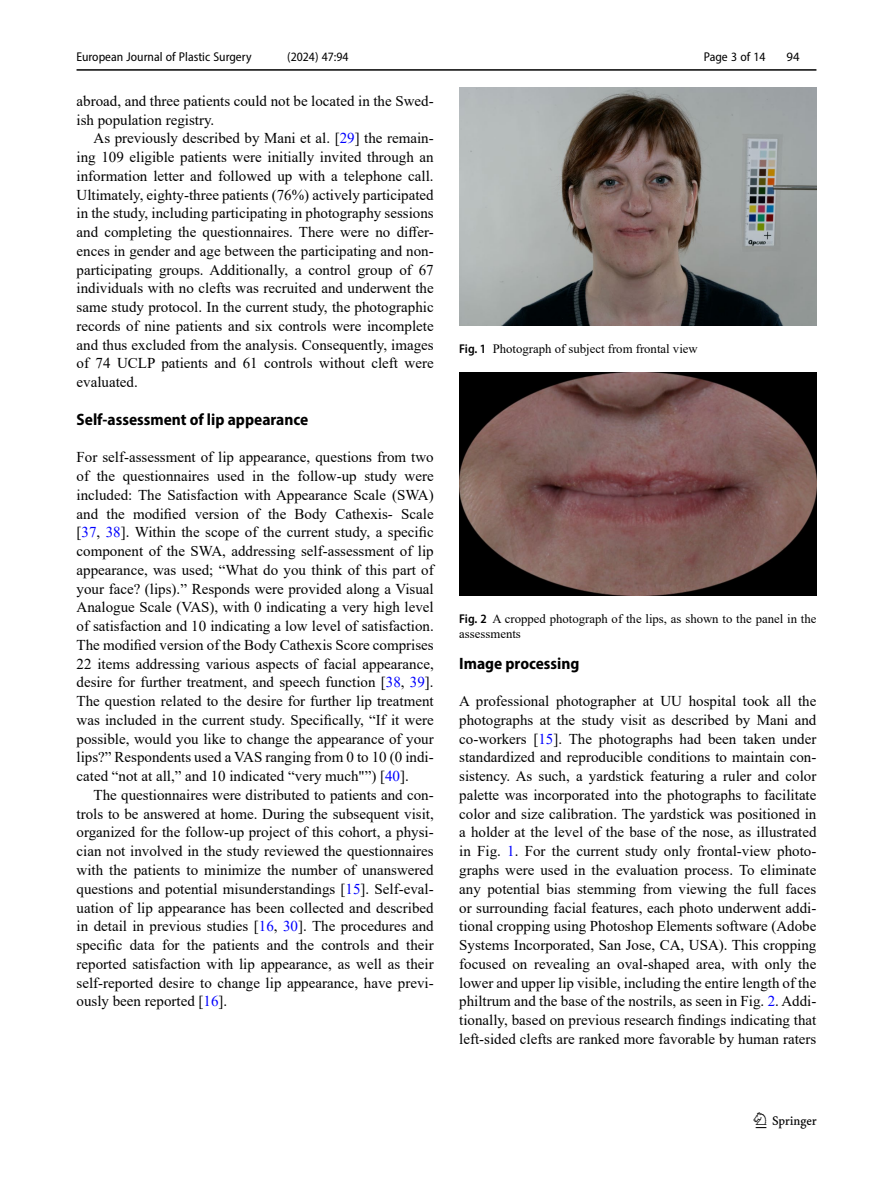
<style>
.page{position:relative;width:893px;height:1187px;background:#fff}
.page>*{position:absolute;margin:0;border:0;box-sizing:border-box;transform-origin:0 0}
.t1{font:22.5px "Springnew";color:#000}
.Head_2{font:700 semi-condensed 16.5px "Myriad Pro";color:#000}
.Body_Text{font:15px/18.8px "Times New Roman";color:#000;text-align:justify}
.Body_Text_Indent{font:15px/18.8px "Times New Roman";color:#000;text-align:justify}
.Figure_Caption{font:12.75px/15px "Times New Roman";color:#000}
.t2{font:semi-condensed 12.75px "Myriad Pro";color:#000}
.t3{font:12.75px "Myriad Pro";color:#000}
.s1{color:#00f}
.s2{font-family:"Myriad Pro";font-weight:600;font-stretch:semi-condensed}
</style>
<div class="page">
<hr style="left:77px;top:69px;width:739px;height:2px;background:#000">
<img style="left:459px;top:372px;width:357px;height:223px">
<img style="left:459px;top:87px;width:357px;height:238px">
<p class="t2" style="left:77px;top:49px;width:176px">European Journal of Plastic Surgery</p>
<p class="t2" style="left:287px;top:49px;width:63px">(2024) 47:94</p>
<p class="Body_Text" style="left:77px;top:91px;width:359px">abroad, and three patients could not be located in the Swed&shy;ish population registry.</p>
<p class="Body_Text_Indent" style="left:77px;top:128px;width:359px;text-indent:17px">As previously described by Mani et al. [<span class="s1">29</span>] the remain&shy;ing 109 eligible patients were initially invited through an information letter and followed up with a telephone call.<br>Ultimately, eighty-three patients (76%) actively participated in the study, including participating in photography sessions and completing the questionnaires. There were no differ&shy;ences in gender and age between the participating and non&shy;participating groups. Additionally, a control group of 67 individuals with no clefts was recruited and underwent the same study protocol. In the current study, the photographic records of nine patients and six controls were incomplete and thus excluded from the analysis. Consequently, images of 74 UCLP patients and 61 controls without cleft were evaluated.</p>
<p class="Head_2" style="left:77px;top:408px;width:233px">Self-assessment of lip appearance</p>
<p class="Body_Text" style="left:77px;top:447px;width:359px">For self-assessment of lip appearance, questions from two of the questionnaires used in the follow-up study were included: The Satisfaction with Appearance Scale (SWA) and the modified version of the Body Cathexis- Scale [<span class="s1">37</span>, <span class="s1">38</span>]. Within the scope of the current study, a specific component of the SWA, addressing self-assessment of lip appearance, was used; “What do you think of this part of your face? (lips).” Responds were provided along a Visual Analogue Scale (VAS), with 0 indicating a very high level of satisfaction and 10 indicating a low level of satisfaction.<br>The modified version of the Body Cathexis Score comprises 22 items addressing various aspects of facial appearance, desire for further treatment, and speech function [<span class="s1">38</span>, <span class="s1">39</span>].<br>The question related to the desire for further lip treatment was included in the current study. Specifically, “If it were possible, would you like to change the appearance of your lips?” Respondents used a VAS ranging from 0 to 10 (0 indi&shy;cated “not at all,” and 10 indicated “very much"”) [<span class="s1">40</span>].</p>
<p class="Body_Text_Indent" style="left:77px;top:785px;width:359px;text-indent:17px">The questionnaires were distributed to patients and con&shy;trols to be answered at home. During the subsequent visit, organized for the follow-up project of this cohort, a physi&shy;cian not involved in the study reviewed the questionnaires with the patients to minimize the number of unanswered questions and potential misunderstandings [<span class="s1">15</span>]. Self-eval&shy;uation of lip appearance has been collected and described in detail in previous studies [<span class="s1">16</span>, <span class="s1">30</span>]. The procedures and specific data for the patients and the controls and their reported satisfaction with lip appearance, as well as their self-reported desire to change lip appearance, have previ&shy;ously been reported [<span class="s1">16</span>].</p>
<p class="t2" style="left:704px;top:49px;width:63px">Page 3 of 14</p>
<p class="t3" style="left:786px;top:48px;width:15px">94</p>
<p class="Figure_Caption" style="left:459px;top:340px;width:240px"><span class="s2">Fig. 1</span> Photograph of subject from frontal view</p>
<p class="Figure_Caption" style="left:459px;top:610px;width:359px"><span class="s2">Fig. 2</span> A cropped photograph of the lips, as shown to the panel in the assessments</p>
<p class="Head_2" style="left:459px;top:652px;width:122px">Image processing</p>
<p class="Body_Text" style="left:459px;top:691px;width:359px">A professional photographer at UU hospital took all the photographs at the study visit as described by Mani and co-workers [<span class="s1">15</span>]. The photographs had been taken under standardized and reproducible conditions to maintain con&shy;sistency. As such, a yardstick featuring a ruler and color palette was incorporated into the photographs to facilitate color and size calibration. The yardstick was positioned in a holder at the level of the base of the nose, as illustrated in Fig. <span class="s1">1</span>. For the current study only frontal-view photo&shy;graphs were used in the evaluation process. To eliminate any potential bias stemming from viewing the full faces or surrounding facial features, each photo underwent addi&shy;tional cropping using Photoshop Elements software (Adobe Systems Incorporated, San Jose, CA, USA). This cropping focused on revealing an oval-shaped area, with only the lower and upper lip visible, including the entire length of the philtrum and the base of the nostrils, as seen in Fig. <span class="s1">2</span>. Addi&shy;tionally, based on previous research findings indicating that left-sided clefts are ranked more favorable by human raters</p>
<h1 class="t1" style="left:756px;top:1107px;width:63px">1 3</h1>
</div>
